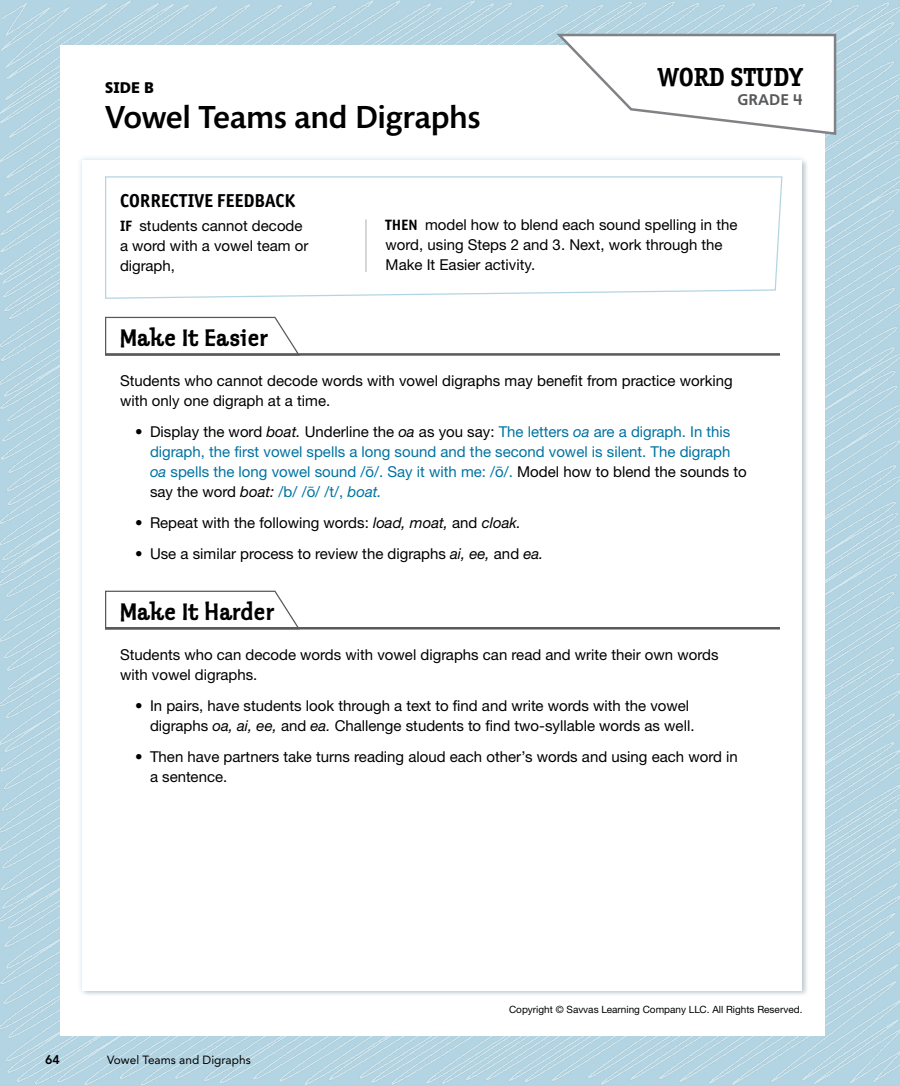
<style>
.page{position:relative;width:900px;height:1086px;background:#fff}
.page>*{position:absolute;margin:0;border:0;box-sizing:border-box;transform-origin:0 0}
.SideAB_H2{font:500 32.5px "Mundo Sans Pro";letter-spacing:-.005em;color:#000}
.Title_H1{font:700 26.25px "Officina Serif ITC Pro";color:#000}
.MakeIt1_H1{font:25px "Klepto ITC Std";letter-spacing:.02em;color:#000}
.Corrective_H1{font:700 18.75px "Officina Sans ITC Pro";color:#000}
.TXT1_Corrective{font:15px/20px "Helvetica Neue LTW1 G";color:#000}
.t1{font:15px/20px "Helvetica Neue LTW1 G";color:#0073a2}
.TXT1_MakeIt{font:15px/20px "Helvetica Neue LTW1 G";color:#000}
.Grade_H2{font:700 15px "Heinemann School";color:#58595b}
.SideAB_H1{font:900 15px "Heinemann School";color:#000}
.t2{font:800 12.5px "Avenir LT Pro";color:#000}
.t3{font:11.88px "Avenir LT Pro";color:#000}
.t4{font:10px "Helvetica Neue LTW1 G";color:#000}
.s1{font-family:"Officina Sans ITC Pro";font-weight:700}
.s2{color:#000}
.s3{font-style:italic;color:#000}
.s4{font-style:italic}
</style>
<div class="page">
<img style="left:0;top:0;width:900px;height:1084px">
<div style="left:60px;top:45px;width:765px;height:990px;background:#fff"></div>
<div style="left:77px;top:154px;width:731px;height:841px;background:#0073a2;opacity:.2"></div>
<div style="left:82px;top:160px;width:720px;height:830px;background:#fff"></div>
<svg style="left:553px;top:32px;width:285px;height:104px"></svg>
<svg style="left:105px;top:176px;width:678px;height:123px"></svg>
<hr style="left:365px;top:219px;width:2px;height:53px;background:#d1d3d4">
<hr style="left:105px;top:353px;width:675px;height:3px;background:#58595b">
<svg style="left:105px;top:316px;width:196px;height:40px"></svg>
<hr style="left:105px;top:627px;width:675px;height:2px;background:#58595b">
<svg style="left:105px;top:590px;width:196px;height:40px"></svg>
<h1 class="SideAB_H1" style="left:105px;top:78px;width:51px">SIDE B</h1>
<h2 class="SideAB_H2" style="left:105px;top:98px;width:377px">Vowel Teams and Digraphs</h2>
<h1 class="Title_H1" style="left:658px;top:61px;width:146px">WORD STUDY</h1>
<h2 class="Grade_H2" style="left:737px;top:90px;width:67px">GRADE 4</h2>
<h1 class="Corrective_H1" style="left:120px;top:189px;width:177px">CORRECTIVE FEEDBACK</h1>
<p class="TXT1_Corrective" style="left:120px;top:216px;width:190px"><span class="s1">IF</span> students cannot decode a word with a vowel team or digraph,</p>
<p class="TXT1_Corrective" style="left:386px;top:215px;width:353px"><span class="s1">THEN</span> model how to blend each sound spelling in the word, using Steps 2 and 3. Next, work through the<br>Make It Easier activity.</p>
<h1 class="MakeIt1_H1" style="left:120px;top:324px;width:149px">Make It Easier</h1>
<p class="TXT1_MakeIt" style="left:120px;top:370px;width:614px">Students who cannot decode words with vowel digraphs may benefit from practice working with only one digraph at a time.</p>
<p class="t1" style="left:150px;top:421px;width:598px;text-indent:-15px"><span class="s2">• Display the word</span> <span class="s3">boat.</span> <span class="s2">Underline the</span> <span class="s3">oa</span> <span class="s2">as you say:</span> The letters <span class="s4">oa</span> are a digraph. In this digraph, the first vowel spells a long sound and the second vowel is silent. The digraph <span class="s4">oa</span> spells the long vowel sound /ō/. Say it with me: /ō/. <span class="s2">Model how to blend the sounds to say the word</span> <span class="s3">boat:</span> /b/ /ō/ /t/, <span class="s4">boat.</span></p>
<p class="TXT1_Corrective" style="left:135px;top:513px;width:387px">• Repeat with the following words: <span class="s4">load, moat,</span> and <span class="s4">cloak.</span></p>
<p class="TXT1_Corrective" style="left:135px;top:544px;width:410px">• Use a similar process to review the digraphs <span class="s4">ai, ee,</span> and <span class="s4">ea.</span></p>
<h1 class="MakeIt1_H1" style="left:120px;top:598px;width:156px">Make It Harder</h1>
<p class="TXT1_MakeIt" style="left:120px;top:644px;width:600px">Students who can decode words with vowel digraphs can read and write their own words with vowel digraphs.</p>
<p class="TXT1_Corrective" style="left:150px;top:695px;width:546px;text-indent:-15px">• In pairs, have students look through a text to find and write words with the vowel digraphs <span class="s4">oa, ai, ee,</span> and <span class="s4">ea.</span> Challenge students to find two-syllable words as well.</p>
<p class="TXT1_Corrective" style="left:150px;top:746px;width:589px;text-indent:-15px">• Then have partners take turns reading aloud each other’s words and using each word in a sentence.</p>
<p class="t2" style="left:45px;top:1051px;width:16px">64</p>
<p class="t3" style="left:107px;top:1052px;width:145px">Vowel Teams and Digraphs</p>
<p class="t4" style="left:509px;top:1003px;width:295px">Copyright © Savvas Learning Company LLC. All Rights Reserved.</p>
</div>
